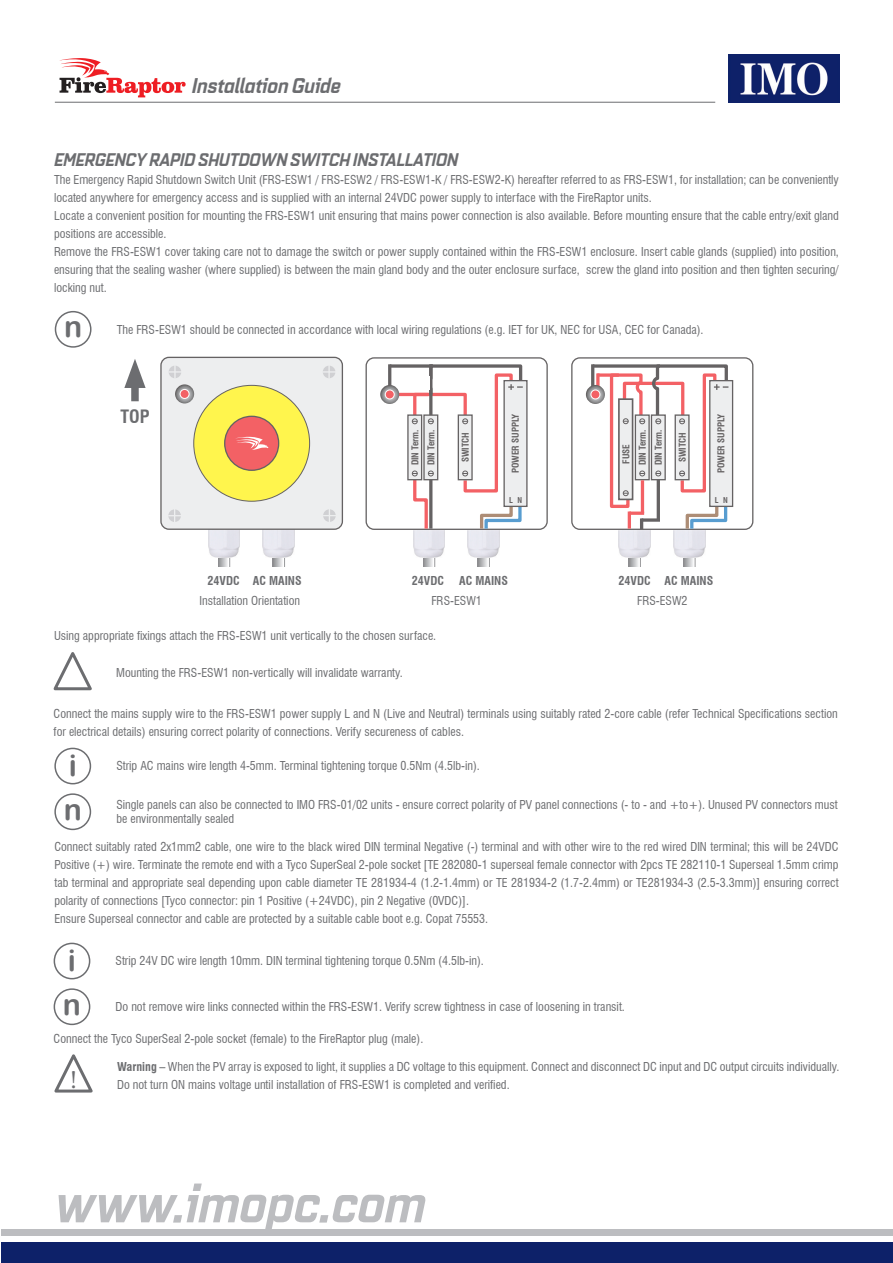
<style>
.page{position:relative;width:893px;height:1263px;background:#fff}
.page>*{position:absolute;margin:0;border:0;box-sizing:border-box;transform-origin:0 0}
.t1{font:54px "Quarca Nor Bol It";color:#bcbdc0}
.t2{font:30px "Arial Rounded MT Bold";color:#6c6d70}
.t3{font:25.5px "Minion Pro";color:#6c6d70}
.t4{font:21px "Quarca Nor Bol It";color:#6c6d70}
.t5{font:18px "Quarca Nor Bol It";color:#6c6d70}
.t6{font:700 condensed 18px "Swiss 721 BT";color:#6c6d70}
.t7{font:condensed 12px/18px "Swiss 721 BT";color:#6c6d70}
.t8{font:700 condensed 12px "Swiss 721 BT";color:#6c6d70}
.t9{font:700 condensed 9.3px/16.4px "Swiss 721 BT";color:#231f20}
.t10{font:700 condensed 7.95px "Swiss 721 BT";color:#231f20}
.s1{font-weight:700}
</style>
<div class="page">
<img style="left:728px;top:54px;width:112px;height:48px">
<svg style="left:59px;top:58px;width:127px;height:39px"></svg>
<hr style="left:55px;top:102px;width:660px;height:1px;background:#6c6d70">
<div style="left:2px;top:1229px;width:891px;height:7px;background:#bcbdc0"></div>
<div style="left:1px;top:1242px;width:891px;height:21px;background:#0d2169"></div>
<div style="left:55px;top:311px;width:37px;height:37px;border:2px solid #6c6d70;border-radius:50%"></div>
<svg style="left:218px;top:557px;width:12px;height:9px"></svg>
<svg style="left:273px;top:557px;width:12px;height:9px"></svg>
<img style="left:208px;top:530px;width:32px;height:27px">
<img style="left:263px;top:530px;width:31px;height:27px">
<div style="left:161px;top:357px;width:181px;height:172px;background:#edeeef;border-radius:8px"></div>
<div style="left:160px;top:357px;width:183px;height:173px;border:1px solid #231f20;border-radius:8px"></div>
<div style="left:194px;top:385px;width:116px;height:116px;background:#fff54d;border-radius:50%"></div>
<svg style="left:225px;top:416px;width:54px;height:54px;background:#ec6164"></svg>
<div style="left:224px;top:416px;width:55px;height:55px;border:1px solid #231f20;border-radius:50%"></div>
<svg style="left:169px;top:366px;width:12px;height:12px"></svg>
<svg style="left:323px;top:509px;width:13px;height:13px"></svg>
<svg style="left:323px;top:366px;width:12px;height:12px"></svg>
<svg style="left:168px;top:509px;width:13px;height:13px"></svg>
<svg style="left:235px;top:436px;width:34px;height:14px"></svg>
<svg style="left:175px;top:384px;width:19px;height:19px"></svg>
<div style="left:180px;top:389px;width:9px;height:9px;background:#f36165;border-radius:50%"></div>
<div style="left:180px;top:389px;width:9px;height:10px;border:1px solid #fff;border-radius:50%"></div>
<div style="left:131px;top:376px;width:8px;height:25px;background:#6c6d70"></div>
<svg style="left:124px;top:359px;width:22px;height:29px"></svg>
<svg style="left:629px;top:557px;width:12px;height:9px"></svg>
<svg style="left:683px;top:557px;width:13px;height:9px"></svg>
<img style="left:619px;top:532px;width:31px;height:25px">
<img style="left:673px;top:532px;width:32px;height:25px">
<div style="left:571px;top:357px;width:182px;height:173px;border:1px solid #231f20;border-radius:8px"></div>
<div style="left:710px;top:381px;width:23px;height:125px;background:#e6e7e9"></div>
<svg style="left:608px;top:364px;width:122px;height:168px"></svg>
<svg style="left:594px;top:364px;width:66px;height:4px"></svg>
<hr style="left:591px;top:364px;width:3px;height:28px;background:#231f20">
<svg style="left:600px;top:373px;width:19px;height:4px"></svg>
<svg style="left:596px;top:373px;width:4px;height:13px"></svg>
<svg style="left:586px;top:385px;width:19px;height:19px"></svg>
<div style="left:591px;top:390px;width:9px;height:9px;background:#f36165;border-radius:50%"></div>
<div style="left:590px;top:390px;width:10px;height:9px;border:1px solid #fff;border-radius:50%"></div>
<svg style="left:423px;top:557px;width:12px;height:9px"></svg>
<svg style="left:478px;top:557px;width:12px;height:9px"></svg>
<img style="left:413px;top:532px;width:32px;height:25px">
<img style="left:468px;top:532px;width:31px;height:25px">
<div style="left:365px;top:357px;width:183px;height:173px;border:1px solid #231f20;border-radius:8px"></div>
<div style="left:504px;top:381px;width:23px;height:125px;background:#edeeef"></div>
<div style="left:408px;top:415px;width:14px;height:65px;background:#edeeef"></div>
<svg style="left:411px;top:364px;width:113px;height:168px"></svg>
<hr style="left:429px;top:480px;width:3px;height:49px;background:#231f20">
<svg style="left:391px;top:364px;width:42px;height:4px"></svg>
<hr style="left:388px;top:364px;width:3px;height:30px;background:#231f20">
<hr style="left:429px;top:364px;width:3px;height:30px;background:#231f20">
<div style="left:424px;top:376px;width:5px;height:14px;background:#fff"></div>
<hr style="left:390px;top:393px;width:38px;height:3px;background:#ee1d23">
<svg style="left:380px;top:385px;width:19px;height:19px"></svg>
<div style="left:385px;top:390px;width:9px;height:9px;background:#f36165;border-radius:50%"></div>
<div style="left:385px;top:390px;width:10px;height:9px;border:1px solid #fff;border-radius:50%"></div>
<svg style="left:53px;top:652px;width:39px;height:39px"></svg>
<div style="left:54px;top:793px;width:37px;height:37px;border:2px solid #6c6d70;border-radius:50%"></div>
<div style="left:54px;top:748px;width:37px;height:36px;border:2px solid #6c6d70;border-radius:50%"></div>
<div style="left:54px;top:988px;width:36px;height:37px;border:2px solid #6c6d70;border-radius:50%"></div>
<div style="left:54px;top:943px;width:36px;height:36px;border:2px solid #6c6d70;border-radius:50%"></div>
<svg style="left:54px;top:1054px;width:39px;height:39px"></svg>
<p class="t4" style="left:192px;top:72px;width:150px">Installation Guide</p>
<p class="t5" style="left:54px;top:148px;width:405px">EMERGENCY RAPID SHUTDOWN SWITCH INSTALLATION</p>
<p class="t7" style="left:54px;top:170px;width:786px">The Emergency Rapid Shutdown Switch Unit (FRS-ESW1 / FRS-ESW2 / FRS-ESW1-K / FRS-ESW2-K) hereafter referred to as FRS-ESW1, for installation; can be conveniently located anywhere for emergency access and is supplied with an internal 24VDC power supply to interface with the FireRaptor units.</p>
<p class="t7" style="left:54px;top:206px;width:786px">Locate a convenient position for mounting the FRS-ESW1 unit ensuring that mains power connection is also available. Before mounting ensure that the cable entry/exit gland positions are accessible.</p>
<p class="t7" style="left:54px;top:242px;width:786px;text-align:justify">Remove the FRS-ESW1 cover taking care not to damage the switch or power supply contained within the FRS-ESW1 enclosure. Insert cable glands (supplied) into position, ensuring that the sealing washer (where supplied) is between the main gland body and the outer enclosure surface, screw the gland into position and then tighten securing/ locking nut.</p>
<p class="t2" style="left:64px;top:309px;width:20px">n</p>
<p class="t7" style="left:117px;top:320px;width:588px">The FRS-ESW1 should be connected in accordance with local wiring regulations (e.g. IET for UK, NEC for USA, CEC for Canada).</p>
<p class="t6" style="left:120px;top:406px;width:31px">TOP</p>
<p class="t9" style="left:407px;top:465px;width:38px;rotate:-90deg">DIN Term.<br>DIN Term.</p>
<p class="t9" style="left:457px;top:462px;width:32px;rotate:-90deg">SWITCH</p>
<p class="t9" style="left:507px;top:473px;width:61px;rotate:-90deg">POWER SUPPLY</p>
<p class="t10" style="left:509px;top:495px;width:15px">L N</p>
<p class="t9" style="left:618px;top:465px;width:38px;rotate:-90deg">FUSE<br>DIN Term.<br>DIN Term.</p>
<p class="t9" style="left:674px;top:462px;width:32px;rotate:-90deg">SWITCH</p>
<p class="t9" style="left:713px;top:473px;width:61px;rotate:-90deg">POWER SUPPLY</p>
<p class="t10" style="left:715px;top:495px;width:15px">L N</p>
<p class="t8" style="left:208px;top:574px;width:34px">24VDC</p>
<p class="t8" style="left:253px;top:574px;width:50px">AC MAINS</p>
<p class="t7" style="left:199px;top:592px;width:102px">Installation Orientation</p>
<p class="t9" style="left:416px;top:569px;width:26px">24VDC</p>
<p class="t9" style="left:464px;top:569px;width:39px">AC MAINS</p>
<p class="t8" style="left:412px;top:574px;width:34px">24VDC</p>
<p class="t8" style="left:459px;top:574px;width:50px">AC MAINS</p>
<p class="t7" style="left:431px;top:592px;width:52px">FRS-ESW1</p>
<p class="t9" style="left:622px;top:569px;width:26px">24VDC</p>
<p class="t9" style="left:670px;top:569px;width:39px">AC MAINS</p>
<p class="t8" style="left:618px;top:574px;width:34px">24VDC</p>
<p class="t8" style="left:664px;top:574px;width:50px">AC MAINS</p>
<p class="t7" style="left:637px;top:592px;width:52px">FRS-ESW2</p>
<p class="t7" style="left:54px;top:626px;width:384px">Using appropriate fixings attach the FRS-ESW1 unit vertically to the chosen surface.</p>
<p class="t7" style="left:116px;top:663px;width:288px">Mounting the FRS-ESW1 non-vertically will invalidate warranty.</p>
<p class="t7" style="left:54px;top:705px;width:786px">Connect the mains supply wire to the FRS-ESW1 power supply L and N (Live and Neutral) terminals using suitably rated 2-core cable (refer Technical Specifications section for electrical details) ensuring correct polarity of connections. Verify secureness of cables.</p>
<p class="t2" style="left:69px;top:747px;width:10px">i</p>
<p class="t7" style="left:116px;top:757px;width:365px">Strip AC mains wire length 4-5mm. Terminal tightening torque 0.5Nm (4.5lb-in).</p>
<p class="t2" style="left:64px;top:791px;width:20px">n</p>
<p class="t7" style="left:116px;top:797px;width:723px;line-height:14.4px">Single panels can also be connected to IMO FRS-01/02 units - ensure correct polarity of PV panel connections (- to - and +to+). Unused PV connectors must be environmentally sealed</p>
<p class="t7" style="left:54px;top:838px;width:786px;text-align:justify">Connect suitably rated 2x1mm2 cable, one wire to the black wired DIN terminal Negative (-) terminal and with other wire to the red wired DIN terminal; this will be 24VDC Positive (+) wire. Terminate the remote end with a Tyco SuperSeal 2-pole socket [TE 282080-1 superseal female connector with 2pcs TE 282110-1 Superseal 1.5mm crimp tab terminal and appropriate seal depending upon cable diameter TE 281934-4 (1.2-1.4mm) or TE 281934-2 (1.7-2.4mm) or TE281934-3 (2.5-3.3mm)] ensuring correct polarity of connections [Tyco connector: pin 1 Positive (+24VDC), pin 2 Negative (0VDC)].</p>
<p class="t7" style="left:54px;top:910px;width:435px">Ensure Superseal connector and cable are protected by a suitable cable boot e.g. Copat 75553.</p>
<p class="t2" style="left:68px;top:942px;width:10px">i</p>
<p class="t7" style="left:116px;top:952px;width:370px">Strip 24V DC wire length 10mm. DIN terminal tightening torque 0.5Nm (4.5lb-in).</p>
<p class="t2" style="left:63px;top:986px;width:20px">n</p>
<p class="t7" style="left:116px;top:998px;width:511px">Do not remove wire links connected within the FRS-ESW1. Verify screw tightness in case of loosening in transit.</p>
<p class="t7" style="left:54px;top:1030px;width:371px">Connect the Tyco SuperSeal 2-pole socket (female) to the FireRaptor plug (male).</p>
<p class="t3" style="left:70px;top:1062px;width:9px">!</p>
<p class="t7" style="left:117px;top:1057px;width:724px"><span class="s1">Warning</span> – When the PV array is exposed to light, it supplies a DC voltage to this equipment. Connect and disconnect DC input and DC output circuits individually.<br>Do not turn ON mains voltage until installation of FRS-ESW1 is completed and verified.</p>
<p class="t1" style="left:54px;top:1170px;width:373px">www.imopc.com</p>
</div>
